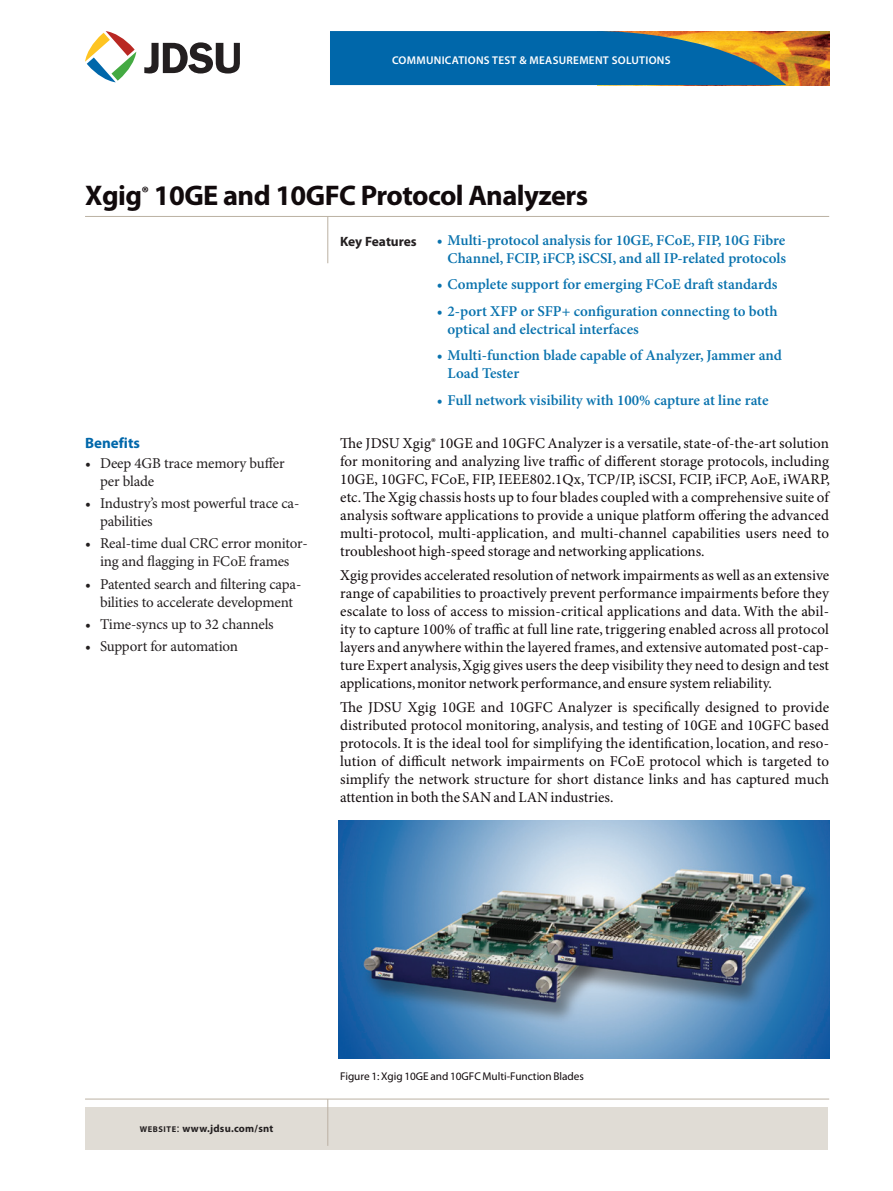
<style>
.page{position:relative;width:893px;height:1191px;background:#fff}
.page>*{position:absolute;margin:0;border:0;box-sizing:border-box;transform-origin:0 0}
.Title_Header{font:700 28.5px "Myriad Pro";letter-spacing:-.02em;color:#110a0c}
.Body{font:15px/18px "Minion Pro";letter-spacing:-.005em;color:#110a0c;text-align:justify}
.Features_Text{font:600 15px/18px "Minion Pro";color:#0a73ae}
.Bullet_points{font:15px/18px "Minion Pro";letter-spacing:-.01em;color:#231f20}
.Subhead{font:700 15px "Myriad Pro";color:#0067aa}
.Key_features{font:700 13.5px "Myriad Pro";letter-spacing:-.005em;color:#231f20}
.t1{font:11.25px "Myriad Pro";color:#110a0c}
.t2{font:600 11.25px "Myriad Pro";letter-spacing:.025em;color:#fff}
.t3{font:700 10.5px "Myriad Pro";letter-spacing:.025em;color:#231f20}
.s1{font-size:8.4px}
.s2{font-weight:400;font-size:12px}
</style>
<div class="page">
<img style="left:786px;top:31px;width:44px;height:54px">
<svg style="left:330px;top:31px;width:456px;height:54px;background:#1b6e9a"></svg>
<svg style="left:85px;top:31px;width:51px;height:51px"></svg>
<svg style="left:144px;top:42px;width:96px;height:31px"></svg>
<hr style="left:85px;top:216px;width:744px;height:1px;background:#bbb1a3">
<hr style="left:327px;top:216px;width:1px;height:47px;background:#bbb1a3">
<div style="left:85px;top:1107px;width:743px;height:42px;background:#e0dcd5"></div>
<hr style="left:85px;top:1098px;width:744px;height:1px;background:#bbb1a3">
<hr style="left:327px;top:1099px;width:1px;height:46px;background:#bbb1a3">
<img style="left:339px;top:821px;width:491px;height:238px">
<p class="t2" style="left:392px;top:54px;width:280px">COMMUNICATIONS TEST &amp; MEASUREMENT SOLUTIONS</p>
<p class="Title_Header" style="left:85px;top:179px;width:505px">Xgig<sup>®</sup> 10GE and 10GFC Protocol Analyzers</p>
<p class="Subhead" style="left:85px;top:434px;width:57px">Benefits</p>
<p class="Bullet_points" style="left:100px;top:455px;width:186px;text-indent:-15px">• Deep 4GB trace memory buffer per blade</p>
<p class="Bullet_points" style="left:100px;top:495px;width:201px;text-indent:-15px">• Industry’s most powerful trace ca&shy;pabilities</p>
<p class="Bullet_points" style="left:85px;top:535px;width:224px;text-align:center">• Real-time dual CRC error monitor&shy;ing and flagging in FCoE frames</p>
<p class="Bullet_points" style="left:85px;top:575px;width:218px;text-align:center">• Patented search and filtering capa&shy;bilities to accelerate development</p>
<p class="Bullet_points" style="left:85px;top:616px;width:190px">• Time-syncs up to 32 channels</p>
<p class="Bullet_points" style="left:85px;top:638px;width:155px">• Support for automation</p>
<p class="Key_features" style="left:340px;top:234px;width:78px">Key Features</p>
<p class="Features_Text" style="left:437px;top:231px;width:351px;text-align:right">• Multi-protocol analysis for 10GE, FCoE, FIP, 10G Fibre<br>Channel, FCIP, iFCP, iSCSI, and all IP-related protocols</p>
<p class="Features_Text" style="left:437px;top:276px;width:342px">• Complete support for emerging FCoE draft standards</p>
<p class="Features_Text" style="left:447px;top:302px;width:332px;text-indent:-11px">• 2-port XFP or SFP+ configuration connecting to both optical and electrical interfaces</p>
<p class="Features_Text" style="left:447px;top:347px;width:336px;text-indent:-11px">• Multi-function blade capable of Analyzer, Jammer and<br>Load Tester</p>
<p class="Features_Text" style="left:437px;top:391px;width:333px">• Full network visibility with 100% capture at line rate</p>
<p class="Body" style="left:340px;top:434px;width:491px">The JDSU Xgig® 10GE and 10GFC Analyzer is a versatile, state-of-the-art solution for monitoring and analyzing live traffic of different storage protocols, including 10GE, 10GFC, FCoE, FIP, IEEE802.1Qx, TCP/IP, iSCSI, FCIP, iFCP, AoE, iWARP, etc. The Xgig chassis hosts up to four blades coupled with a comprehensive suite of analysis software applications to provide a unique platform offering the advanced multi-protocol, multi-application, and multi-channel capabilities users need to troubleshoot high-speed storage and networking applications.</p>
<p class="Body" style="left:340px;top:567px;width:490px">Xgig provides accelerated resolution of network impairments as well as an extensive range of capabilities to proactively prevent performance impairments before they escalate to loss of access to mission-critical applications and data. With the abil&shy;ity to capture 100% of traffic at full line rate, triggering enabled across all protocol layers and anywhere within the layered frames, and extensive automated post-cap&shy;ture Expert analysis, Xgig gives users the deep visibility they need to design and test applications, monitor network performance, and ensure system reliability.</p>
<p class="Body" style="left:340px;top:699px;width:490px">The JDSU Xgig 10GE and 10GFC Analyzer is specifically designed to provide distributed protocol monitoring, analysis, and testing of 10GE and 10GFC based protocols. It is the ideal tool for simplifying the identification, location, and reso&shy;lution of difficult network impairments on FCoE protocol which is targeted to simplify the network structure for short distance links and has captured much attention in both the SAN and LAN industries.</p>
<p class="t3" style="left:140px;top:1122px;width:135px"><span class="s1">WEBSITE</span><span class="s2">:</span> www.jdsu.com/snt</p>
<p class="t1" style="left:340px;top:1070px;width:245px">Figure 1: Xgig 10GE and 10GFC Multi-Function Blades</p>
</div>
